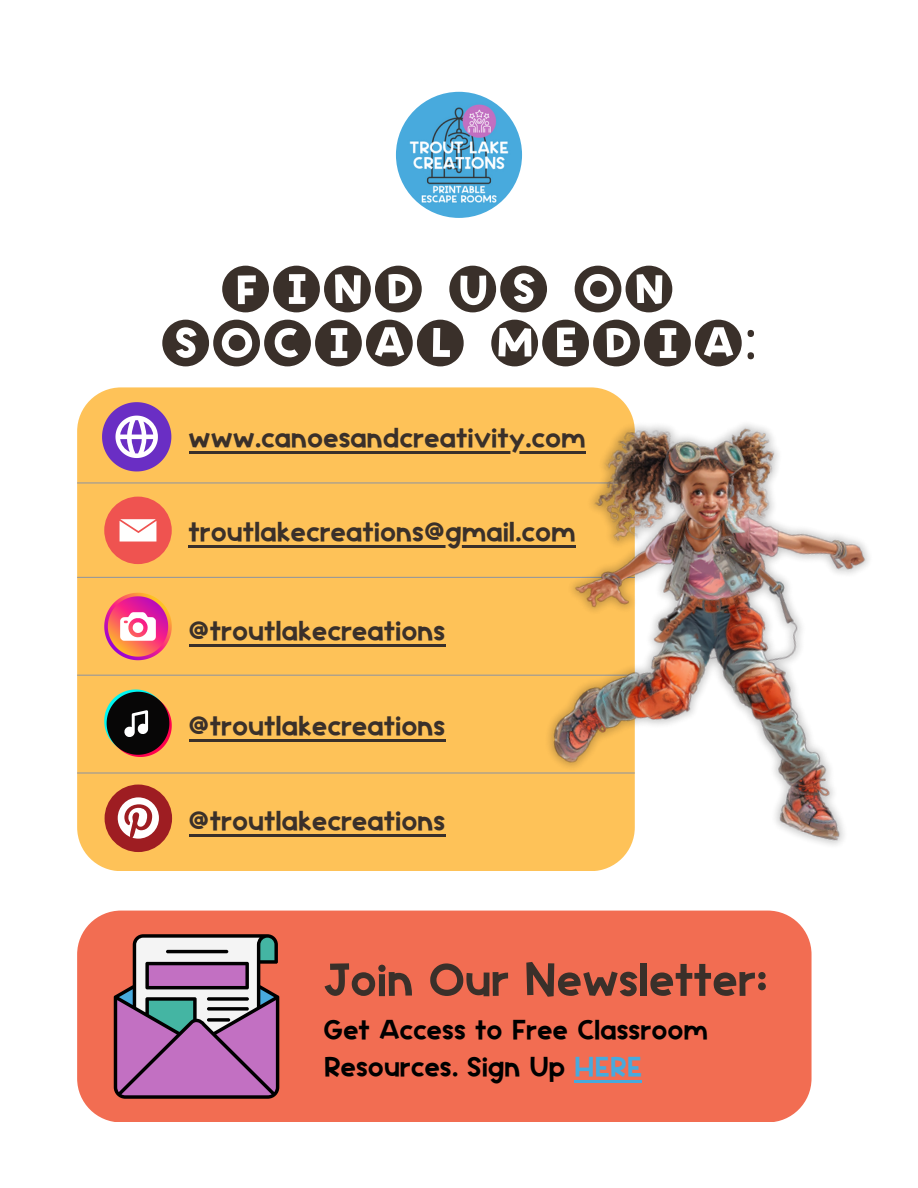
<style>
.page{position:relative;width:918px;height:1188px;background:#fff}
.page>*{position:absolute;margin:0;border:0;box-sizing:border-box;transform-origin:0 0}
.t1{font:52.2px/54px "Happy Task Card Labels";color:#3a302a;text-align:center}
.t2{font:52.2px "Happy Titles";color:#3a302a}
.t3{font:31.5px "Happy Titles";color:#3a302a}
.t4{font:31.5px/37.2px "Happy Titles";color:#000}
.s1{font-family:"Noto Sans"}
.s2{color:#48aadd}
</style>
<div class="page">
<div style="left:77px;top:387px;width:558px;height:484px;background:#fec258;border-radius:44px"></div>
<hr style="left:77px;top:482px;width:558px;height:2px;background:#999">
<hr style="left:77px;top:577px;width:558px;height:1px;background:#999">
<svg style="left:102px;top:402px;width:69px;height:69px"></svg>
<hr style="left:77px;top:675px;width:558px;height:1px;background:#999">
<hr style="left:77px;top:772px;width:558px;height:2px;background:#999">
<svg style="left:104px;top:593px;width:68px;height:67px"></svg>
<svg style="left:104px;top:690px;width:68px;height:67px"></svg>
<div style="left:105px;top:785px;width:67px;height:67px;background:#9e1d22;border-radius:50%"></div>
<svg style="left:118px;top:797px;width:41px;height:42px"></svg>
<div style="left:104px;top:497px;width:68px;height:67px;background:#ef5350;border-radius:50%"></div>
<svg style="left:120px;top:519px;width:36px;height:23px"></svg>
<img style="left:396px;top:92px;width:126px;height:126px;border-radius:50%">
<div style="left:77px;top:911px;width:734px;height:211px;background:#f26d52;border-radius:44px"></div>
<svg style="left:114px;top:934px;width:165px;height:165px"></svg>
<img style="left:474px;top:387px;width:395px;height:484px">
<hr style="left:189px;top:546px;width:387px;height:2px;background:#3a302a">
<hr style="left:189px;top:451px;width:397px;height:3px;background:#3a302a">
<hr style="left:189px;top:644px;width:256px;height:3px;background:#3a302a">
<hr style="left:189px;top:739px;width:256px;height:3px;background:#3a302a">
<hr style="left:189px;top:834px;width:256px;height:3px;background:#3a302a">
<hr style="left:574px;top:1080px;width:68px;height:2px;background:#48aadd">
<p class="t1" style="left:160px;top:257px;width:599px">FIND US ON<br>SOCIAL MEDIA<span class="s1">:</span></p>
<p class="t3" style="left:189px;top:418px;width:398px">www.canoesandcreativity.com</p>
<p class="t3" style="left:189px;top:512px;width:389px">troutlakecreations@gmail.com</p>
<p class="t3" style="left:189px;top:611px;width:258px">@troutlakecreations</p>
<p class="t3" style="left:189px;top:706px;width:258px">@troutlakecreations</p>
<p class="t3" style="left:189px;top:801px;width:258px">@troutlakecreations</p>
<p class="t2" style="left:323px;top:946px;width:445px">Join Our Newsletter:</p>
<p class="t4" style="left:323px;top:1009px;width:386px">Get Access to Free Classroom<br>Resources. Sign Up <span class="s2">HERE</span></p>
</div>
